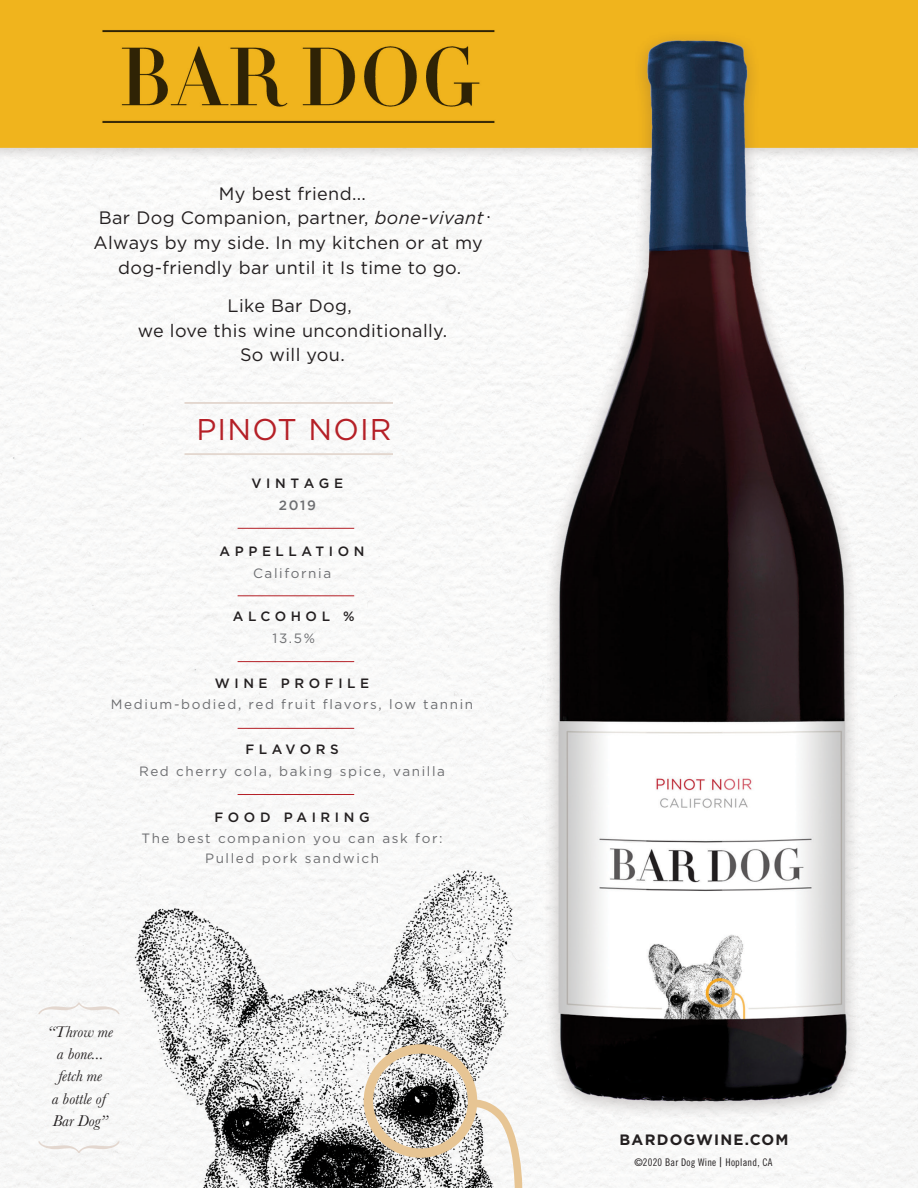
<style>
.page{position:relative;width:918px;height:1188px;background:#fff}
.page>*{position:absolute;margin:0;border:0;box-sizing:border-box;transform-origin:0 0}
.t1{font:30px "Gotham";color:#b52027}
.t2{font:18px/24.6px "Gotham";letter-spacing:.02em;color:#231f20;text-align:center}
.t3{font:italic 16.2px/22.2px "Baskerville";color:#231f20;text-align:center}
.t4{font:700 15px "Gotham";letter-spacing:.08em;color:#231f20}
.t5{font:13.5px/20.1px "Gotham";letter-spacing:.12em;color:#6d6e71;text-align:center}
.t6{font:500 13.5px "Gotham";letter-spacing:.34em;color:#231f20}
.t7{font:500 13.5px "Gotham";color:#6d6e71}
.t8{font:10.5px "Trade Gothic Cond Eighteen";letter-spacing:.02em;color:#231f20}
.s1{font-style:italic}
.s2{font-size:13.5px}
</style>
<div class="page">
<img style="left:0;top:0;width:918px;height:1188px">
<svg style="left:38px;top:1003px;width:82px;height:11px"></svg>
<svg style="left:38px;top:1141px;width:82px;height:12px"></svg>
<img style="left:96px;top:24px;width:407px;height:105px">
<hr style="left:184px;top:402px;width:209px;height:2px;background:#e3d7cf">
<hr style="left:184px;top:453px;width:209px;height:2px;background:#e3d7cf">
<hr style="left:238px;top:596px;width:116px;height:1px;background:#b52027">
<hr style="left:238px;top:661px;width:116px;height:1px;background:#b52027">
<hr style="left:238px;top:728px;width:116px;height:1px;background:#b52027">
<hr style="left:238px;top:794px;width:116px;height:1px;background:#b52027">
<svg style="left:364px;top:1044px;width:161px;height:144px"></svg>
<hr style="left:238px;top:528px;width:116px;height:1px;background:#b52027">
<p class="t2" style="left:94px;top:181px;width:392px">My best friend...<br>Bar Dog Companion, partner, <span class="s1">bone-vivant </span>Always by my side. In my kitchen or at my dog-friendly bar until it Is time to go.</p>
<p class="t2" style="left:138px;top:293px;width:311px">Like Bar Dog,<br>we love this wine unconditionally.<br>So will you.</p>
<p class="t2" style="left:486px;top:199px;width:6px">.</p>
<h1 class="t1" style="left:196px;top:413px;width:197px">PINOT NOIR</h1>
<p class="t6" style="left:252px;top:475px;width:93px">VINTAGE</p>
<p class="t7" style="left:279px;top:497px;width:39px">2019</p>
<p class="t6" style="left:220px;top:543px;width:146px">APPELLATION</p>
<p class="t5" style="left:253px;top:562px;width:80px">California</p>
<p class="t6" style="left:233px;top:608px;width:123px">ALCOHOL %</p>
<p class="t5" style="left:273px;top:627px;width:44px">13.5%</p>
<p class="t6" style="left:215px;top:675px;width:156px">WINE PROFILE</p>
<p class="t5" style="left:111px;top:694px;width:364px">Medium-bodied, red fruit flavors, low tannin</p>
<p class="t6" style="left:245px;top:742px;width:95px">FLAVORS</p>
<p class="t5" style="left:139px;top:761px;width:307px">Red cherry cola, baking spice, vanilla</p>
<p class="t6" style="left:215px;top:809px;width:157px">FOOD PAIRING</p>
<p class="t5" style="left:142px;top:828px;width:303px">The best companion you can ask for:<br>Pulled pork sandwich</p>
<p class="t3" style="left:47px;top:1021px;width:67px">“Throw me a bone... fetch me<br>a bottle of<br>Bar Dog”</p>
<p class="t4" style="left:620px;top:1131px;width:170px">BARDOGWINE.COM</p>
<p class="t8" style="left:634px;top:1156px;width:140px">©2020 Bar Dog Wine <span class="s2">|</span> Hopland, CA</p>
</div>
